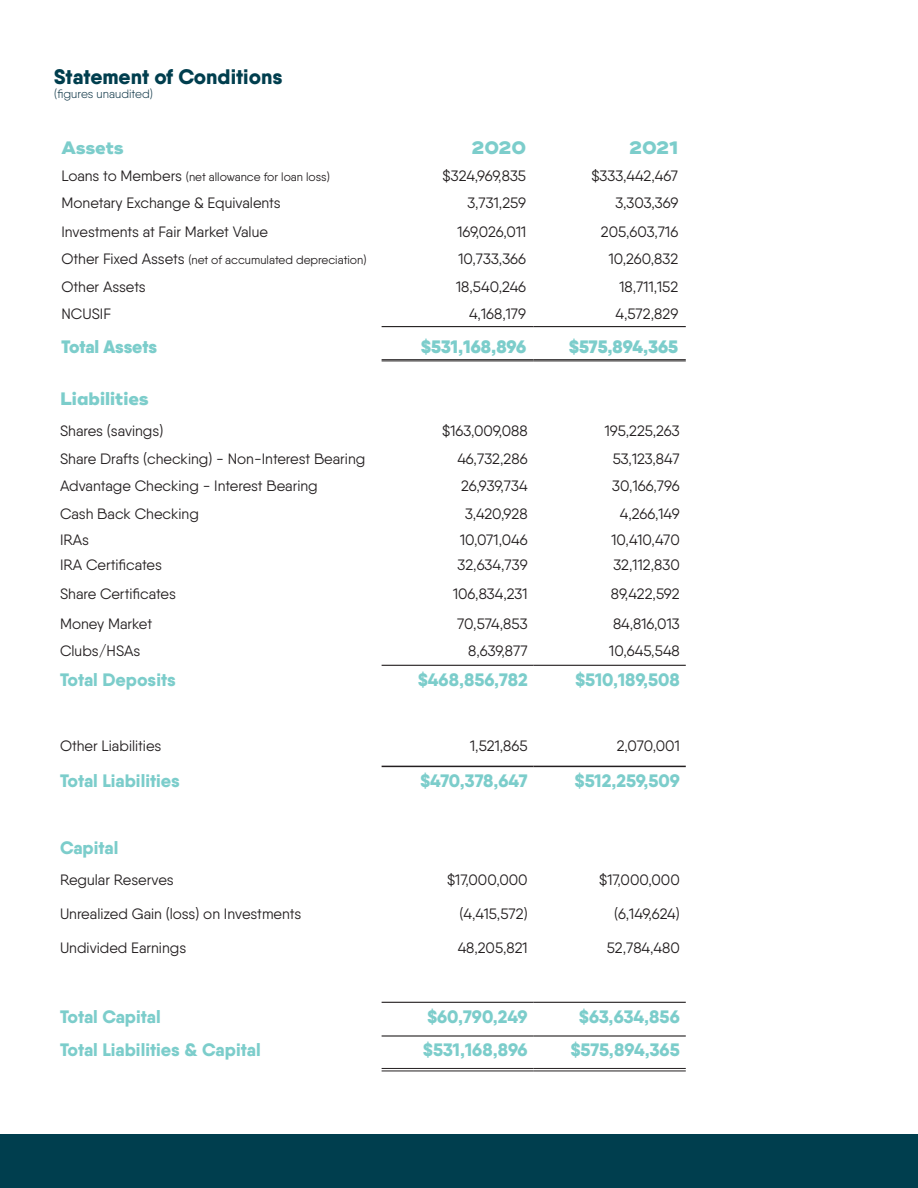
<style>
.page{position:relative;width:918px;height:1188px;background:#fff}
.page>*{position:absolute;margin:0;border:0;box-sizing:border-box;transform-origin:0 0}
.t1{font:800 21px "Qanelas";color:#003e4e}
.t2{font:800 18px "Qanelas";color:#7ccdcb}
.t3{font:900 18px "Qanelas";letter-spacing:-.005em;color:#7ccdcb}
.t4{font:800 18px "Ridley Grotesk";color:#7ccdcb}
.t5{font:800 18px "Qanelas";letter-spacing:-.02em;color:#7ccdcb}
.t6{font:15px "Qanelas";color:#231f20}
.t7{font:12px "Qanelas";color:#231f20}
.t8{font:300 12px "Qanelas";color:#002b3d}
.s1{font-size:15px}
</style>
<div class="page">
<hr style="left:382px;top:665px;width:152px;height:1px;background:#231f20">
<hr style="left:534px;top:665px;width:152px;height:1px;background:#231f20">
<hr style="left:382px;top:1002px;width:152px;height:1px;background:#231f20">
<hr style="left:534px;top:1002px;width:152px;height:1px;background:#231f20">
<hr style="left:382px;top:766px;width:152px;height:1px;background:#231f20">
<hr style="left:534px;top:766px;width:152px;height:1px;background:#231f20">
<hr style="left:382px;top:326px;width:152px;height:1px;background:#231f20">
<hr style="left:534px;top:326px;width:152px;height:1px;background:#231f20">
<hr style="left:382px;top:359px;width:152px;height:1px;background:#231f20">
<hr style="left:382px;top:361px;width:152px;height:1px;background:#231f20">
<hr style="left:534px;top:359px;width:152px;height:1px;background:#231f20">
<hr style="left:534px;top:361px;width:152px;height:1px;background:#231f20">
<hr style="left:382px;top:1035px;width:152px;height:2px;background:#231f20">
<hr style="left:534px;top:1035px;width:152px;height:2px;background:#231f20">
<hr style="left:382px;top:1068px;width:152px;height:1px;background:#231f20">
<hr style="left:382px;top:1071px;width:152px;height:1px;background:#231f20">
<hr style="left:534px;top:1068px;width:152px;height:1px;background:#231f20">
<hr style="left:534px;top:1071px;width:152px;height:1px;background:#231f20">
<div style="left:0;top:1134px;width:918px;height:54px;background:#003e4e"></div>
<p class="t1" style="left:54px;top:63px;width:230px">Statement of Conditions</p>
<p class="t8" style="left:54px;top:87px;width:100px">(figures unaudited)</p>
<p class="t4" style="left:62px;top:136px;width:64px">Assets</p>
<p class="t4" style="left:472px;top:136px;width:56px">2020</p>
<p class="t4" style="left:629px;top:136px;width:51px">2021</p>
<p class="t7" style="left:62px;top:169px;width:270px"><span class="s1">Loans to Members</span> (net allowance for loan loss)</p>
<p class="t6" style="left:443px;top:166px;width:85px">$324,969,835</p>
<p class="t6" style="left:591px;top:166px;width:88px">$333,442,467</p>
<p class="t6" style="left:62px;top:193px;width:221px">Monetary Exchange &amp; Equivalents</p>
<p class="t6" style="left:467px;top:193px;width:60px">3,731,259</p>
<p class="t6" style="left:615px;top:193px;width:64px">3,303,369</p>
<p class="t6" style="left:62px;top:222px;width:208px">Investments at Fair Market Value</p>
<p class="t6" style="left:457px;top:222px;width:70px">169,026,011</p>
<p class="t6" style="left:601px;top:222px;width:79px">205,603,716</p>
<p class="t7" style="left:62px;top:252px;width:307px"><span class="s1">Other Fixed Assets</span> (net of accumulated depreciation)</p>
<p class="t6" style="left:458px;top:249px;width:69px">10,733,366</p>
<p class="t6" style="left:609px;top:249px;width:71px">10,260,832</p>
<p class="t6" style="left:62px;top:278px;width:86px">Other Assets</p>
<p class="t6" style="left:456px;top:278px;width:72px">18,540,246</p>
<p class="t6" style="left:619px;top:278px;width:60px">18,711,152</p>
<p class="t6" style="left:62px;top:305px;width:51px">NCUSIF</p>
<p class="t6" style="left:469px;top:305px;width:59px">4,168,179</p>
<p class="t6" style="left:615px;top:305px;width:64px">4,572,829</p>
<p class="t3" style="left:62px;top:335px;width:97px">Total Assets</p>
<p class="t3" style="left:421px;top:335px;width:106px">$531,168,896</p>
<p class="t3" style="left:569px;top:335px;width:111px">$575,894,365</p>
<p class="t4" style="left:60px;top:387px;width:90px">Liabilities</p>
<p class="t6" style="left:60px;top:422px;width:105px">Shares (savings)</p>
<p class="t6" style="left:442px;top:422px;width:87px">$163,009,088</p>
<p class="t6" style="left:605px;top:422px;width:76px">195,225,263</p>
<p class="t6" style="left:60px;top:449px;width:307px">Share Drafts (checking) - Non-Interest Bearing</p>
<p class="t6" style="left:457px;top:449px;width:72px">46,732,286</p>
<p class="t6" style="left:613px;top:449px;width:69px">53,123,847</p>
<p class="t6" style="left:60px;top:476px;width:259px">Advantage Checking - Interest Bearing</p>
<p class="t6" style="left:461px;top:476px;width:68px">26,939,734</p>
<p class="t6" style="left:612px;top:476px;width:69px">30,166,796</p>
<p class="t6" style="left:60px;top:505px;width:140px">Cash Back Checking</p>
<p class="t6" style="left:465px;top:505px;width:64px">3,420,928</p>
<p class="t6" style="left:620px;top:505px;width:61px">4,266,149</p>
<p class="t6" style="left:60px;top:530px;width:31px">IRAs</p>
<p class="t6" style="left:460px;top:530px;width:69px">10,071,046</p>
<p class="t6" style="left:612px;top:530px;width:70px">10,410,470</p>
<p class="t6" style="left:60px;top:555px;width:104px">IRA Certificates</p>
<p class="t6" style="left:457px;top:555px;width:72px">32,634,739</p>
<p class="t6" style="left:613px;top:555px;width:68px">32,112,830</p>
<p class="t6" style="left:60px;top:584px;width:118px">Share Certificates</p>
<p class="t6" style="left:453px;top:584px;width:76px">106,834,231</p>
<p class="t6" style="left:611px;top:584px;width:70px">89,422,592</p>
<p class="t6" style="left:60px;top:615px;width:94px">Money Market</p>
<p class="t6" style="left:457px;top:615px;width:72px">70,574,853</p>
<p class="t6" style="left:613px;top:615px;width:68px">84,816,013</p>
<p class="t6" style="left:60px;top:642px;width:82px">Clubs/HSAs</p>
<p class="t6" style="left:468px;top:642px;width:61px">8,639,877</p>
<p class="t6" style="left:609px;top:642px;width:72px">10,645,548</p>
<p class="t2" style="left:60px;top:668px;width:117px">Total Deposits</p>
<p class="t2" style="left:418px;top:668px;width:111px">$468,856,782</p>
<p class="t2" style="left:575px;top:668px;width:106px">$510,189,508</p>
<p class="t6" style="left:60px;top:736px;width:103px">Other Liabilities</p>
<p class="t6" style="left:470px;top:736px;width:59px">1,521,865</p>
<p class="t6" style="left:617px;top:736px;width:65px">2,070,001</p>
<p class="t2" style="left:60px;top:769px;width:121px">Total Liabilities</p>
<p class="t5" style="left:420px;top:769px;width:109px">$470,378,647</p>
<p class="t2" style="left:575px;top:769px;width:106px">$512,259,509</p>
<p class="t2" style="left:60px;top:836px;width:60px">Capital</p>
<p class="t6" style="left:60px;top:871px;width:115px">Regular Reserves</p>
<p class="t6" style="left:447px;top:871px;width:82px">$17,000,000</p>
<p class="t6" style="left:599px;top:871px;width:82px">$17,000,000</p>
<p class="t6" style="left:60px;top:905px;width:243px">Unrealized Gain (loss) on Investments</p>
<p class="t6" style="left:459px;top:905px;width:70px">(4,415,572)</p>
<p class="t6" style="left:614px;top:905px;width:67px">(6,149,624)</p>
<p class="t6" style="left:60px;top:938px;width:128px">Undivided Earnings</p>
<p class="t6" style="left:458px;top:938px;width:71px">48,205,821</p>
<p class="t6" style="left:607px;top:938px;width:74px">52,784,480</p>
<p class="t2" style="left:60px;top:1005px;width:102px">Total Capital</p>
<p class="t2" style="left:427px;top:1005px;width:102px">$60,790,249</p>
<p class="t2" style="left:579px;top:1005px;width:102px">$63,634,856</p>
<p class="t2" style="left:60px;top:1039px;width:202px">Total Liabilities &amp; Capital</p>
<p class="t2" style="left:423px;top:1039px;width:106px">$531,168,896</p>
<p class="t2" style="left:571px;top:1039px;width:111px">$575,894,365</p>
</div>
